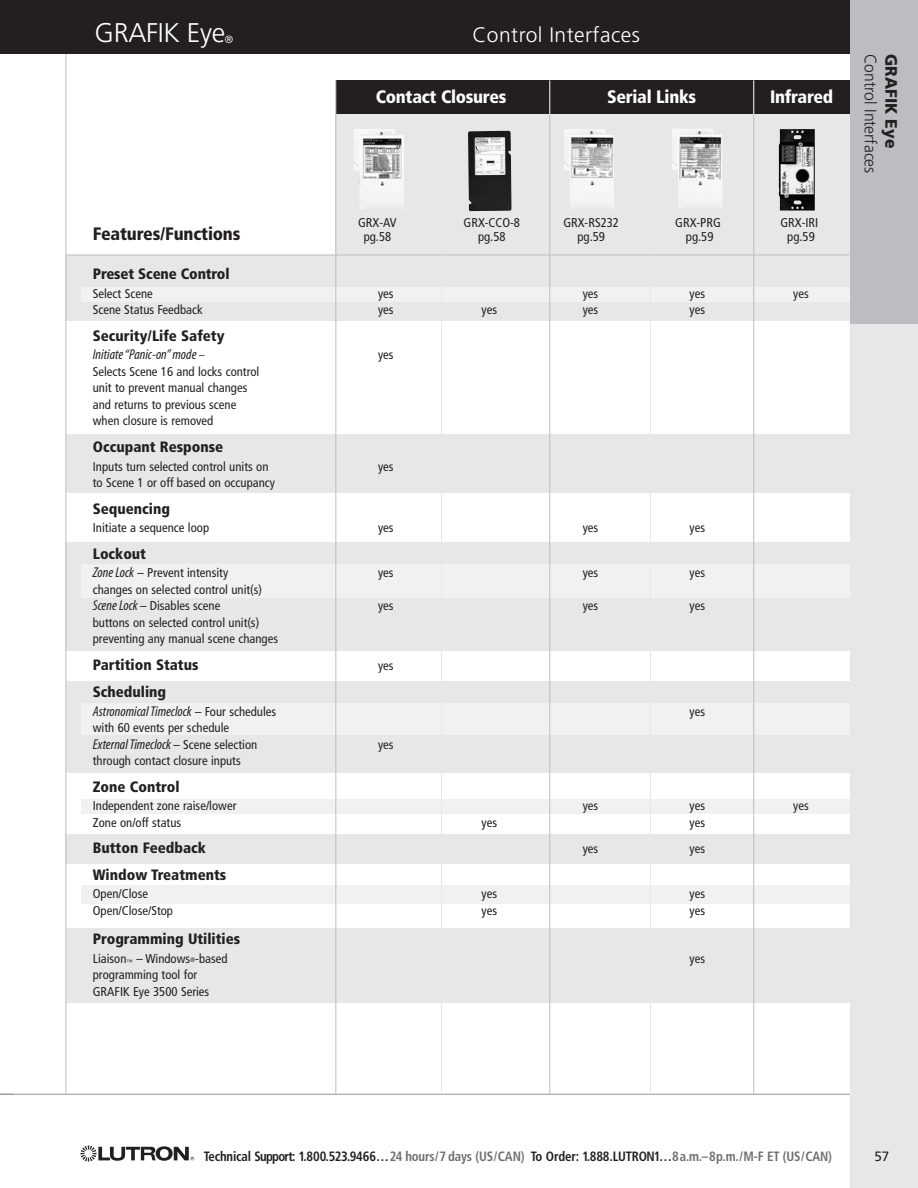
<style>
.page{position:relative;width:918px;height:1188px;background:#fff}
.page>*{position:absolute;margin:0;border:0;box-sizing:border-box;transform-origin:0 0}
.t1{font:300 27px "Frutiger";letter-spacing:-.01em;color:#fff}
.t2{font:300 21px "Frutiger";letter-spacing:.02em;color:#fff}
.t3{font:900 condensed 18px "Frutiger";letter-spacing:-.015em;color:#fff}
.t4{font:900 condensed 18px "Frutiger";letter-spacing:-.01em;color:#231f20}
.t5{font:300 16.5px "Frutiger";color:#231f20;scale:.95 1}
.t6{font:900 16.5px "Frutiger";color:#231f20;scale:.95 1}
.t7{font:900 condensed 15px "Frutiger";color:#231f20}
.t8{font:14.25px "Myriad MM It 400 300";color:#231f20}
.t9{font:700 condensed 13.5px "Frutiger";letter-spacing:-.01em;color:#231f20;scale:.95 1}
.t10{font:13.5px "Frutiger";color:#231f20}
.t11{font:condensed 12.75px/16.5px "Frutiger";color:#231f20;text-align:center}
.t12{font:300 10.5px "Frutiger";color:#fff}
.s1{font-size:12.75px}
.s2{font-family:"Myriad MM It 400 300";font-stretch:normal;font-size:14.25px}
.s3{font-family:"Frutiger";font-stretch:condensed;font-size:12.75px}
.s4{font-size:6.3px}
.s5{color:#6d6e70}
</style>
<div class="page">
<hr style="left:0;top:1094px;width:864px;height:1px;background:#939598">
<svg style="left:80px;top:1146px;width:114px;height:15px"></svg>
<div style="left:66px;top:834px;width:786px;height:29px;background:#e6e7e8"></div>
<div style="left:66px;top:928px;width:786px;height:74px;background:#e6e7e8"></div>
<div style="left:66px;top:681px;width:786px;height:92px;background:#e6e7e8"></div>
<div style="left:66px;top:542px;width:785px;height:109px;background:#e6e7e8"></div>
<div style="left:81px;top:565px;width:769px;height:33px;background:#f1f1f2"></div>
<div style="left:66px;top:255px;width:785px;height:65px;background:#e6e7e8"></div>
<div style="left:81px;top:288px;width:769px;height:14px;background:#f1f1f2"></div>
<div style="left:66px;top:434px;width:786px;height:59px;background:#e6e7e8"></div>
<div style="left:336px;top:80px;width:516px;height:175px;background:#e6e7e8"></div>
<div style="left:336px;top:80px;width:517px;height:34px;background:#231f20"></div>
<img style="left:354px;top:129px;width:50px;height:81px">
<img style="left:672px;top:129px;width:50px;height:79px">
<img style="left:564px;top:129px;width:50px;height:80px">
<hr style="left:66px;top:44px;width:1px;height:1050px;background:#bbbdc0">
<hr style="left:549px;top:80px;width:1px;height:34px;background:#fff">
<hr style="left:753px;top:80px;width:1px;height:34px;background:#fff">
<img style="left:468px;top:131px;width:44px;height:80px">
<div style="left:81px;top:703px;width:769px;height:32px;background:#f1f1f2"></div>
<div style="left:81px;top:800px;width:769px;height:14px;background:#f1f1f2"></div>
<div style="left:81px;top:885px;width:770px;height:19px;background:#f1f1f2"></div>
<hr style="left:66px;top:255px;width:783px;height:1px;background:#bbbdc0">
<hr style="left:335px;top:80px;width:1px;height:1014px;background:#bbbdc0">
<hr style="left:549px;top:114px;width:1px;height:980px;background:#bbbdc0">
<hr style="left:753px;top:114px;width:1px;height:980px;background:#bbbdc0">
<hr style="left:650px;top:255px;width:1px;height:839px;background:#e6e7e8">
<div style="left:0;top:0;width:853px;height:54px;background:#231f20"></div>
<div style="left:850px;top:0;width:68px;height:1188px;background:#e6e7e8"></div>
<div style="left:850px;top:0;width:68px;height:324px;background:#bbbdc0"></div>
<hr style="left:441px;top:255px;width:1px;height:839px;background:#e6e7e8">
<img style="left:779px;top:129px;width:36px;height:82px">
<h1 class="t1" style="left:94px;top:22px;width:132px">GRAFIK Eye</h1>
<p class="t12" style="left:225px;top:35px;width:10px">®</p>
<h2 class="t2" style="left:472px;top:26px;width:169px">Control Interfaces</h2>
<h3 class="t3" style="left:376px;top:90px;width:132px">Contact Closures</h3>
<h3 class="t3" style="left:607px;top:90px;width:91px">Serial Links</h3>
<h3 class="t3" style="left:770px;top:90px;width:65px">Infrared</h3>
<p class="t11" style="left:358px;top:215px;width:40px">GRX-AV</p>
<p class="t11" style="left:464px;top:217px;width:58px;line-height:13.5px">GRX-CCO-8 pg.58</p>
<p class="t11" style="left:563px;top:217px;width:57px;line-height:13.5px">GRX-RS232 pg.59</p>
<p class="t11" style="left:675px;top:217px;width:47px;line-height:13.5px">GRX-PRG pg.59</p>
<p class="t11" style="left:781px;top:217px;width:39px;line-height:13.5px">GRX-IRI pg.59</p>
<h3 class="t4" style="left:93px;top:227px;width:149px">Features/Functions</h3>
<p class="t11" style="left:364px;top:229px;width:29px">pg.58</p>
<p class="t7" style="left:93px;top:268px;width:138px">Preset Scene Control</p>
<p class="t11" style="left:93px;top:286px;width:61px">Select Scene</p>
<p class="t11" style="left:378px;top:286px;width:17px">yes</p>
<p class="t11" style="left:583px;top:286px;width:17px">yes</p>
<p class="t11" style="left:690px;top:286px;width:17px">yes</p>
<p class="t11" style="left:793px;top:286px;width:17px">yes</p>
<p class="t11" style="left:93px;top:303px;width:111px">Scene Status Feedback</p>
<p class="t11" style="left:378px;top:303px;width:17px">yes</p>
<p class="t11" style="left:482px;top:303px;width:17px">yes</p>
<p class="t11" style="left:583px;top:303px;width:17px">yes</p>
<p class="t11" style="left:690px;top:303px;width:17px">yes</p>
<p class="t7" style="left:93px;top:330px;width:133px">Security/Life Safety</p>
<p class="t8" style="left:93px;top:349px;width:114px">Initiate “Panic-on” mode <span class="s1">–</span></p>
<p class="t11" style="left:378px;top:348px;width:17px">yes</p>
<p class="t11" style="left:93px;top:364px;width:168px;text-align:left">Selects Scene 16 and locks control unit to prevent manual changes and returns to previous scene when closure is removed</p>
<p class="t7" style="left:93px;top:441px;width:132px">Occupant Response</p>
<p class="t11" style="left:93px;top:459px;width:177px">Inputs turn selected control units on</p>
<p class="t11" style="left:378px;top:459px;width:17px">yes</p>
<p class="t11" style="left:93px;top:475px;width:184px">to Scene 1 or off based on occupancy</p>
<p class="t7" style="left:93px;top:502px;width:79px">Sequencing</p>
<p class="t11" style="left:93px;top:521px;width:118px">Initiate a sequence loop</p>
<p class="t11" style="left:378px;top:521px;width:17px">yes</p>
<p class="t11" style="left:583px;top:521px;width:17px">yes</p>
<p class="t11" style="left:690px;top:521px;width:17px">yes</p>
<p class="t7" style="left:93px;top:547px;width:55px">Lockout</p>
<p class="t11" style="left:93px;top:566px;width:137px"><span class="s2">Zone Lock</span> – Prevent intensity</p>
<p class="t11" style="left:378px;top:566px;width:17px">yes</p>
<p class="t11" style="left:583px;top:566px;width:17px">yes</p>
<p class="t11" style="left:690px;top:566px;width:17px">yes</p>
<p class="t11" style="left:93px;top:582px;width:171px;text-align:left">changes on selected control unit(s)<br><span class="s2">Scene Lock</span> – Disables scene</p>
<p class="t11" style="left:378px;top:599px;width:17px">yes</p>
<p class="t11" style="left:583px;top:599px;width:17px">yes</p>
<p class="t11" style="left:690px;top:599px;width:17px">yes</p>
<p class="t11" style="left:93px;top:615px;width:187px;text-align:left">buttons on selected control unit(s) preventing any manual scene changes</p>
<p class="t7" style="left:93px;top:659px;width:107px">Partition Status</p>
<p class="t11" style="left:378px;top:658px;width:17px">yes</p>
<p class="t7" style="left:93px;top:686px;width:75px">Scheduling</p>
<p class="t8" style="left:93px;top:705px;width:185px">Astronomical Timeclock <span class="s3">– Four schedules</span></p>
<p class="t11" style="left:690px;top:704px;width:17px">yes</p>
<p class="t11" style="left:93px;top:720px;width:138px">with 60 events per schedule</p>
<p class="t8" style="left:93px;top:738px;width:166px">External Timeclock <span class="s3">– Scene selection</span></p>
<p class="t11" style="left:378px;top:737px;width:17px">yes</p>
<p class="t11" style="left:93px;top:753px;width:149px">through contact closure inputs</p>
<p class="t7" style="left:93px;top:780px;width:88px">Zone Control</p>
<p class="t11" style="left:93px;top:799px;width:145px">Independent zone raise/lower</p>
<p class="t11" style="left:583px;top:799px;width:17px">yes</p>
<p class="t11" style="left:690px;top:799px;width:17px">yes</p>
<p class="t11" style="left:793px;top:799px;width:17px">yes</p>
<p class="t11" style="left:93px;top:815px;width:90px">Zone on/off status</p>
<p class="t11" style="left:482px;top:815px;width:17px">yes</p>
<p class="t11" style="left:690px;top:815px;width:17px">yes</p>
<p class="t7" style="left:93px;top:842px;width:115px">Button Feedback</p>
<p class="t11" style="left:583px;top:842px;width:17px">yes</p>
<p class="t11" style="left:690px;top:842px;width:17px">yes</p>
<p class="t7" style="left:93px;top:868px;width:135px">Window Treatments</p>
<p class="t11" style="left:93px;top:887px;width:57px">Open/Close</p>
<p class="t11" style="left:482px;top:887px;width:17px">yes</p>
<p class="t11" style="left:690px;top:887px;width:17px">yes</p>
<p class="t11" style="left:93px;top:903px;width:82px">Open/Close/Stop</p>
<p class="t11" style="left:482px;top:903px;width:17px">yes</p>
<p class="t11" style="left:690px;top:903px;width:17px">yes</p>
<p class="t7" style="left:93px;top:933px;width:149px">Programming Utilities</p>
<p class="t11" style="left:93px;top:951px;width:136px">Liaison<sub>™</sub> – Windows<span class="s4">®</span>-based</p>
<p class="t11" style="left:690px;top:951px;width:17px">yes</p>
<p class="t11" style="left:93px;top:968px;width:118px;text-align:left">programming tool for<br>GRAFIK Eye 3500 Series</p>
<p class="t5" style="left:877px;top:54px;width:127px;rotate:90deg">Control Interfaces</p>
<p class="t6" style="left:898px;top:54px;width:101px;rotate:90deg">GRAFIK Eye</p>
<p class="t9" style="left:204px;top:1151px;width:663px">Technical Support: 1.800.523.9466…<span class="s5">24 hours/7 days (US/CAN)</span> To Order: 1.888.LUTRON1…<span class="s5">8a.m.–8p.m./M-F ET (US/CAN)</span></p>
<p class="t10" style="left:874px;top:1151px;width:17px">57</p>
</div>
